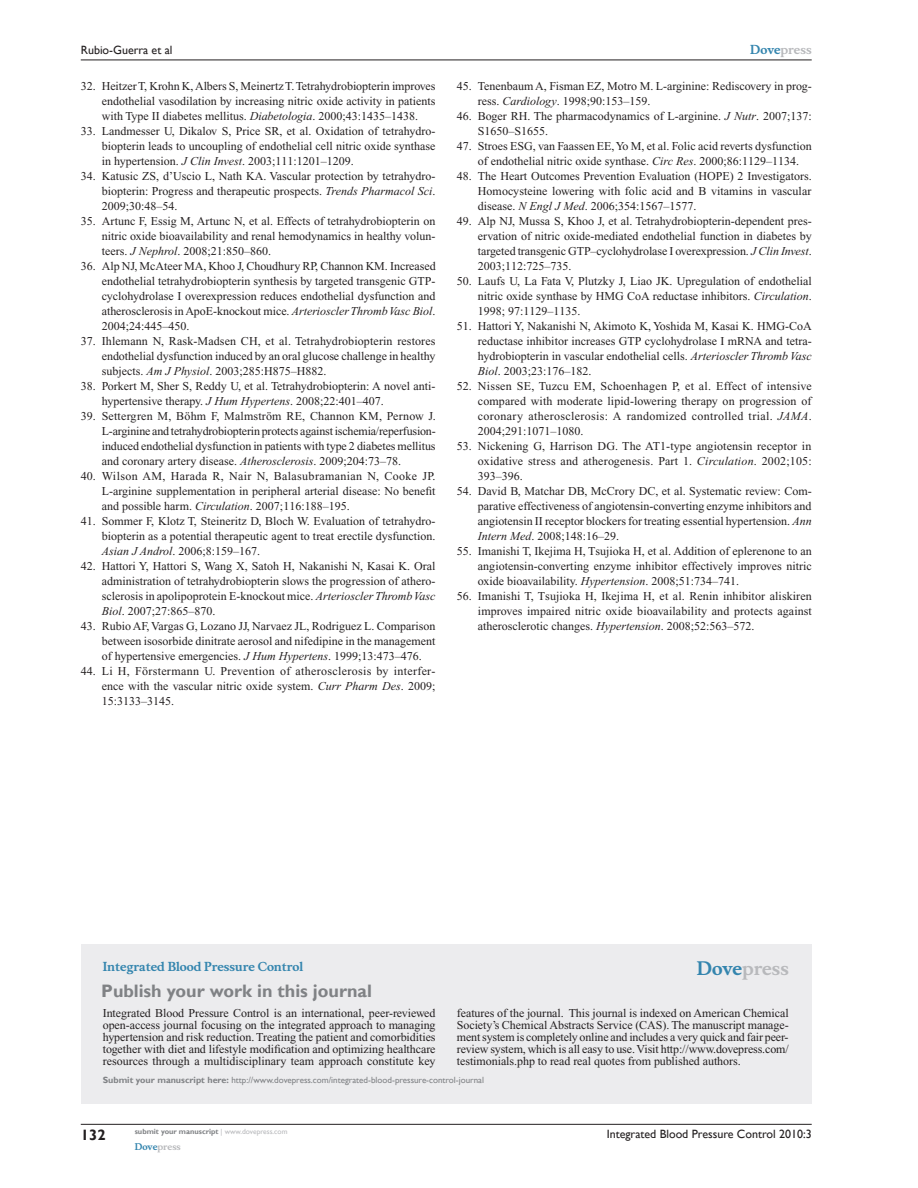
<style>
.page{position:relative;width:918px;height:1188px;background:#fff}
.page>*{position:absolute;margin:0;border:0;box-sizing:border-box;transform-origin:0 0}
.t1{font:700 18px "Gill Sans";color:#808285}
.t2{font:700 18px "Musee";color:#b8b9bc}
.t3{font:700 15px "Gill Sans";color:#231f20}
.t4{font:12px/15px "Times New Roman";color:#231f20;text-align:justify}
.t5{font:12px "Gill Sans";color:#231f20}
.t6{font:700 12px "Musee";color:#3485ae}
.t7{font:700 12px "Musee";color:#b8b9bc}
.t8{font:9px "Gill Sans";color:#808285}
.t9{font:700 9px "Musee";color:#b8b9bc}
.t10{font:700 7.5px "Gill Sans";color:#808285}
.s1{font-style:italic}
.s2{color:#3485ae}
.s3{font-weight:700}
.s4{font-weight:400;color:#b8b9bc}
</style>
<div class="page">
<div style="left:81px;top:944px;width:731px;height:159px;background:#ececee"></div>
<hr style="left:81px;top:1124px;width:731px;height:1px;background:#231f20">
<hr style="left:81px;top:60px;width:731px;height:1px;background:#231f20">
<p class="t5" style="left:81px;top:43px;width:93px">Rubio-Guerra et al</p>
<p class="t4" style="left:102px;top:79px;width:335px;text-indent:-21px">32. Heitzer T, Krohn K, Albers S, Meinertz T. Tetrahydrobiopterin improves endothelial vasodilation by increasing nitric oxide activity in patients with Type II diabetes mellitus. <span class="s1">Diabetologia</span>. 2000;43:1435–1438.</p>
<p class="t4" style="left:102px;top:124px;width:335px;text-indent:-21px">33. Landmesser U, Dikalov S, Price SR, et al. Oxidation of tetrahydro&shy;biopterin leads to uncoupling of endothelial cell nitric oxide synthase in hypertension. <span class="s1">J Clin Invest</span>. 2003;111:1201–1209.</p>
<p class="t4" style="left:102px;top:169px;width:335px;text-indent:-21px">34. Katusic ZS, d’Uscio L, Nath KA. Vascular protection by tetrahydro&shy;biopterin: Progress and therapeutic prospects. <span class="s1">Trends Pharmacol Sci</span>.<br>2009;30:48–54.</p>
<p class="t4" style="left:102px;top:214px;width:335px;text-indent:-21px">35. Artunc F, Essig M, Artunc N, et al. Effects of tetrahydrobiopterin on nitric oxide bioavailability and renal hemodynamics in healthy volun&shy;teers. <span class="s1">J Nephrol</span>. 2008;21:850–860.</p>
<p class="t4" style="left:102px;top:259px;width:336px;text-indent:-21px">36. Alp NJ, McAteer MA, Khoo J, Choudhury RP, Channon KM. Increased endothelial tetrahydrobiopterin synthesis by targeted transgenic GTP&shy;cyclohydrolase I overexpression reduces endothelial dysfunction and atherosclerosis in ApoE-knockout mice. <span class="s1">Arterioscler Thromb Vasc Biol</span>.<br>2004;24:445–450.</p>
<p class="t4" style="left:102px;top:334px;width:335px;text-indent:-21px">37. Ihlemann N, Rask-Madsen CH, et al. Tetrahydrobiopterin restores endothelial dysfunction induced by an oral glucose challenge in healthy subjects. <span class="s1">Am J Physiol</span>. 2003;285:H875–H882.</p>
<p class="t4" style="left:102px;top:379px;width:335px;text-indent:-21px">38. Porkert M, Sher S, Reddy U, et al. Tetrahydrobiopterin: A novel anti&shy;hypertensive therapy. <span class="s1">J Hum Hypertens</span>. 2008;22:401–407.</p>
<p class="t4" style="left:102px;top:409px;width:336px;text-indent:-21px">39. Settergren M, Böhm F, Malmström RE, Channon KM, Pernow J.<br>L-arginine and tetrahydrobiopterin protects against ischemia/reperfusion&shy;induced endothelial dysfunction in patients with type 2 diabetes mellitus and coronary artery disease. <span class="s1">Atherosclerosis</span>. 2009;204:73–78.</p>
<p class="t4" style="left:102px;top:469px;width:335px;text-indent:-21px">40. Wilson AM, Harada R, Nair N, Balasubramanian N, Cooke JP.<br>L-arginine supplementation in peripheral arterial disease: No benefit and possible harm. <span class="s1">Circulation</span>. 2007;116:188–195.</p>
<p class="t4" style="left:102px;top:514px;width:335px;text-indent:-21px">41. Sommer F, Klotz T, Steineritz D, Bloch W. Evaluation of tetrahydro&shy;biopterin as a potential therapeutic agent to treat erectile dysfunction.<br><span class="s1">Asian J Androl</span>. 2006;8:159–167.</p>
<p class="t4" style="left:102px;top:559px;width:335px;text-indent:-21px">42. Hattori Y, Hattori S, Wang X, Satoh H, Nakanishi N, Kasai K. Oral administration of tetrahydrobiopterin slows the progression of athero&shy;sclerosis in apolipoprotein E-knockout mice. <span class="s1">Arterioscler Thromb Vasc Biol</span>. 2007;27:865–870.</p>
<p class="t4" style="left:102px;top:619px;width:335px;text-indent:-21px">43. Rubio AF, Vargas G, Lozano JJ, Narvaez JL, Rodriguez L. Comparison between isosorbide dinitrate aerosol and nifedipine in the management of hypertensive emergencies. <span class="s1">J Hum Hypertens</span>. 1999;13:473–476.</p>
<p class="t4" style="left:102px;top:664px;width:335px;text-indent:-21px">44. Li H, Förstermann U. Prevention of atherosclerosis by interfer&shy;ence with the vascular nitric oxide system. <span class="s1">Curr Pharm Des</span>. 2009; 15:3133–3145.</p>
<p class="t7" style="left:750px;top:43px;width:63px"><span class="s2">Dove</span>press</p>
<p class="t4" style="left:478px;top:78px;width:335px;text-indent:-21px">45. Tenenbaum A, Fisman EZ, Motro M. L-arginine: Rediscovery in prog&shy;ress. <span class="s1">Cardiology</span>. 1998;90:153–159.</p>
<p class="t4" style="left:478px;top:108px;width:335px;text-indent:-21px">46. Boger RH. The pharmacodynamics of L-arginine. <span class="s1">J Nutr</span>. 2007;137:<br>S1650–S1655.</p>
<p class="t4" style="left:478px;top:138px;width:335px;text-indent:-21px">47. Stroes ESG, van Faassen EE, Yo M, et al. Folic acid reverts dysfunction of endothelial nitric oxide synthase. <span class="s1">Circ Res</span>. 2000;86:1129–1134.</p>
<p class="t4" style="left:478px;top:168px;width:335px;text-indent:-21px">48. The Heart Outcomes Prevention Evaluation (HOPE) 2 Investigators.<br>Homocysteine lowering with folic acid and B vitamins in vascular disease. <span class="s1">N Engl J Med</span>. 2006;354:1567–1577.</p>
<p class="t4" style="left:478px;top:213px;width:335px;text-indent:-21px">49. Alp NJ, Mussa S, Khoo J, et al. Tetrahydrobiopterin-dependent pres&shy;ervation of nitric oxide-mediated endothelial function in diabetes by targeted transgenic GTP–cyclohydrolase I overexpression. <span class="s1">J Clin Invest</span>.<br>2003;112:725–735.</p>
<p class="t4" style="left:478px;top:273px;width:335px;text-indent:-21px">50. Laufs U, La Fata V, Plutzky J, Liao JK. Upregulation of endothelial nitric oxide synthase by HMG CoA reductase inhibitors. <span class="s1">Circulation</span>.<br>1998; 97:1129–1135.</p>
<p class="t4" style="left:478px;top:318px;width:335px;text-indent:-21px">51. Hattori Y, Nakanishi N, Akimoto K, Yoshida M, Kasai K. HMG-CoA reductase inhibitor increases GTP cyclohydrolase I mRNA and tetra&shy;hydrobiopterin in vascular endothelial cells. <span class="s1">Arterioscler Thromb Vasc Biol</span>. 2003;23:176–182.</p>
<p class="t4" style="left:478px;top:378px;width:335px;text-indent:-21px">52. Nissen SE, Tuzcu EM, Schoenhagen P, et al. Effect of intensive compared with moderate lipid-lowering therapy on progression of coronary atherosclerosis: A randomized controlled trial. <span class="s1">JAMA</span>.<br>2004;291:1071–1080.</p>
<p class="t4" style="left:478px;top:438px;width:335px;text-indent:-21px">53. Nickening G, Harrison DG. The AT1-type angiotensin receptor in oxidative stress and atherogenesis. Part 1. <span class="s1">Circulation</span>. 2002;105:<br>393–396.</p>
<p class="t4" style="left:478px;top:483px;width:335px;text-indent:-21px">54. David B, Matchar DB, McCrory DC, et al. Systematic review: Com&shy;parative effectiveness of angiotensin-converting enzyme inhibitors and angiotensin II receptor blockers for treating essential hypertension. <span class="s1">Ann Intern Med</span>. 2008;148:16–29.</p>
<p class="t4" style="left:478px;top:543px;width:336px;text-indent:-21px">55. Imanishi T, Ikejima H, Tsujioka H, et al. Addition of eplerenone to an angiotensin-converting enzyme inhibitor effectively improves nitric oxide bioavailability. <span class="s1">Hypertension</span>. 2008;51:734–741.</p>
<p class="t4" style="left:478px;top:588px;width:336px;text-indent:-21px">56. Imanishi T, Tsujioka H, Ikejima H, et al. Renin inhibitor aliskiren improves impaired nitric oxide bioavailability and protects against atherosclerotic changes. <span class="s1">Hypertension</span>. 2008;52:563–572.</p>
<p class="t6" style="left:103px;top:959px;width:202px">Integrated Blood Pressure Control</p>
<h1 class="t1" style="left:101px;top:980px;width:272px">Publish your work in this journal</h1>
<h1 class="t2" style="left:697px;top:958px;width:94px"><span class="s2">Dove</span>press</h1>
<p class="t4" style="left:103px;top:1007px;width:334px;line-height:12px">Integrated Blood Pressure Control is an international, peer-reviewed open-access journal focusing on the integrated approach to managing hypertension and risk reduction. Treating the patient and comorbidities together with diet and lifestyle modification and optimizing healthcare resources through a multidisciplinary team approach constitute key</p>
<p class="t4" style="left:457px;top:1007px;width:333px;line-height:12px">features of the journal. This journal is indexed on American Chemical Society’s Chemical Abstracts Service (CAS). The manuscript manage&shy;ment system is completely online and includes a very quick and fair peer&shy;review system, which is all easy to use. Visit http://www.dovepress.com/ testimonials.php to read real quotes from published authors.</p>
<p class="t8" style="left:103px;top:1075px;width:383px"><span class="s3">Submit your manuscript here:</span> http://www.dovepress.com/integrated-blood-pressure-control-journal</p>
<p class="t3" style="left:81px;top:1126px;width:26px">132</p>
<p class="t10" style="left:135px;top:1127px;width:154px">submit your manuscript <span class="s4">| www.dovepress.com</span></p>
<p class="t9" style="left:135px;top:1141px;width:48px"><span class="s2">Dove</span>press</p>
<p class="t5" style="left:607px;top:1127px;width:206px">Integrated Blood Pressure Control 2010:3</p>
</div>
